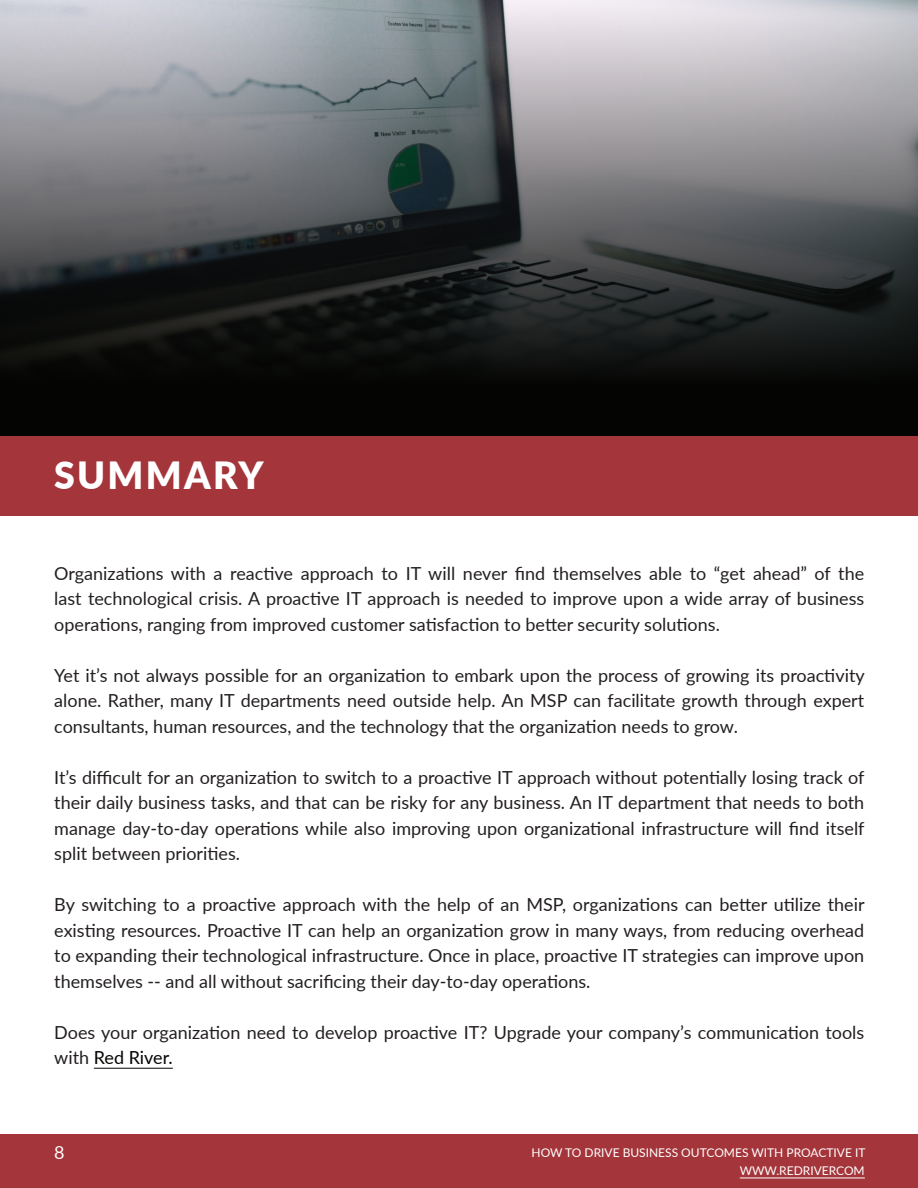
<style>
.page{position:relative;width:918px;height:1188px;background:#fff}
.page>*{position:absolute;margin:0;border:0;box-sizing:border-box;transform-origin:0 0}
.t1{font:900 37.5px "Lato";letter-spacing:.06em;color:#fff}
.t2{font:18px/25.5px "Lato";color:#231f20;text-align:justify}
.t3{font:18px "Lato";color:#fff}
.t4{font:12px "Lato";color:#fff}
.s1{color:#040503}
</style>
<div class="page">
<div style="left:0;top:1134px;width:918px;height:54px;background:#a4353a"></div>
<hr style="left:740px;top:1178px;width:125px;height:1px;background:#fff">
<hr style="left:94px;top:1068px;width:79px;height:1px;background:#040503">
<svg style="left:0;top:0;width:918px;height:436px;background:#56585b"></svg>
<div style="left:0;top:436px;width:918px;height:79px;background:#a4353a"></div>
<p class="t1" style="left:54px;top:448px;width:211px">SUMMARY</p>
<p class="t2" style="left:54px;top:559px;width:811px">Organizations with a reactive approach to IT will never find themselves able to “get ahead” of the last technological crisis. A proactive IT approach is needed to improve upon a wide array of business operations, ranging from improved customer satisfaction to better security solutions.</p>
<p class="t2" style="left:54px;top:661px;width:812px">Yet it’s not always possible for an organization to embark upon the process of growing its proactivity alone. Rather, many IT departments need outside help. An MSP can facilitate growth through expert consultants, human resources, and the technology that the organization needs to grow.</p>
<p class="t2" style="left:54px;top:763px;width:812px">It’s difficult for an organization to switch to a proactive IT approach without potentially losing track of their daily business tasks, and that can be risky for any business. An IT department that needs to both manage day-to-day operations while also improving upon organizational infrastructure will find itself split between priorities.</p>
<p class="t2" style="left:54px;top:891px;width:812px">By switching to a proactive approach with the help of an MSP, organizations can better utilize their existing resources. Proactive IT can help an organization grow in many ways, from reducing overhead to expanding their technological infrastructure. Once in place, proactive IT strategies can improve upon themselves -- and all without sacrificing their day-to-day operations.</p>
<p class="t2" style="left:54px;top:1018px;width:812px">Does your organization need to develop proactive IT? Upgrade your company’s communication tools with <span class="s1">Red River.</span></p>
<p class="t3" style="left:54px;top:1140px;width:12px">8</p>
<p class="t4" style="left:532px;top:1144px;width:335px">HOW TO DRIVE BUSINESS OUTCOMES WITH PROACTIVE IT</p>
<p class="t4" style="left:740px;top:1162px;width:126px">WWW.REDRIVERCOM</p>
</div>
